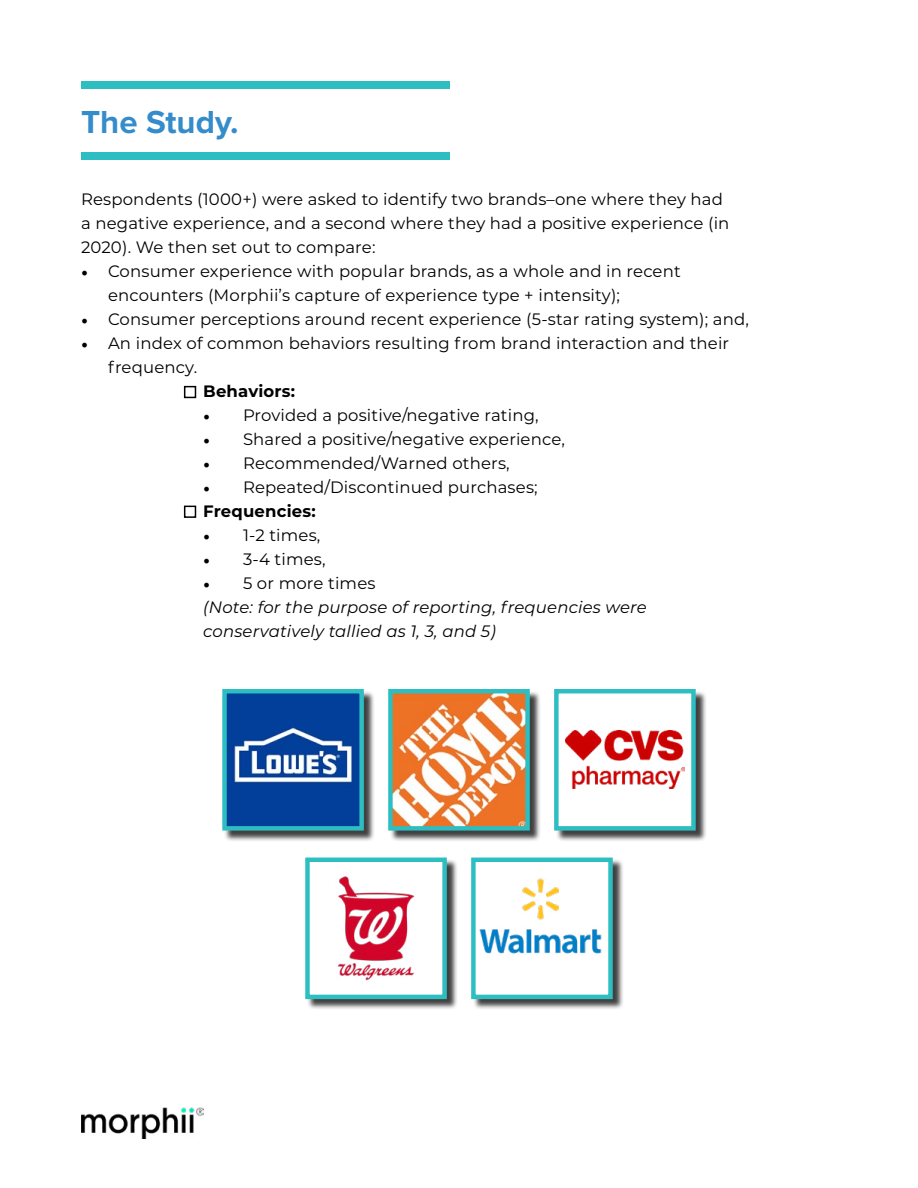
<style>
.page{position:relative;width:918px;height:1188px;background:#fff}
.page>*{position:absolute;margin:0;border:0;box-sizing:border-box;transform-origin:0 0}
.t1{font:700 33px "Proxima Nova";color:#358ccb}
.t2{font:16.5px/24px "Montserrat";letter-spacing:.01em;color:#000}
.t3{font:italic 16.5px/24px "Montserrat";letter-spacing:.01em;color:#000}
.t4{font:700 16.5px "Montserrat";letter-spacing:.01em;color:#000}
.s1{font-family:"Minion Pro";font-size:18px}
.s2{font-weight:700}
.s3{font-family:"Minion Pro";font-style:normal;font-size:18px}
.s4{font-style:normal}
</style>
<div class="page">
<img style="left:81px;top:1107px;width:122px;height:31px">
<div style="left:81px;top:152px;width:368px;height:7px;background:#2dbec2"></div>
<div style="left:81px;top:81px;width:368px;height:7px;background:#2dbec2"></div>
<div style="left:390px;top:690px;width:151px;height:152px;background:#000;opacity:.75"></div>
<img style="left:393px;top:694px;width:132px;height:132px">
<div style="left:388px;top:689px;width:142px;height:142px;border:4px solid #2dbec2"></div>
<div style="left:556px;top:690px;width:151px;height:152px;background:#000;opacity:.75"></div>
<div style="left:556px;top:691px;width:137px;height:137px;background:#fff"></div>
<img style="left:565px;top:731px;width:120px;height:58px">
<div style="left:554px;top:689px;width:142px;height:142px;border:4px solid #2dbec2"></div>
<div style="left:307px;top:859px;width:151px;height:151px;background:#000;opacity:.75"></div>
<img style="left:310px;top:863px;width:132px;height:131px">
<div style="left:305px;top:858px;width:142px;height:141px;border:4px solid #2dbec2"></div>
<div style="left:224px;top:690px;width:151px;height:152px;background:#000;opacity:.75"></div>
<img style="left:227px;top:694px;width:132px;height:132px">
<div style="left:222px;top:689px;width:142px;height:142px;border:4px solid #2dbec2"></div>
<div style="left:184px;top:506px;width:12px;height:12px;border:2px solid #000"></div>
<div style="left:184px;top:386px;width:12px;height:12px;border:2px solid #000"></div>
<div style="left:473px;top:859px;width:151px;height:151px;background:#000;opacity:.75"></div>
<div style="left:471px;top:858px;width:142px;height:141px;background:#fff;border:4px solid #2dbec2"></div>
<img style="left:480px;top:929px;width:122px;height:25px">
<img style="left:522px;top:879px;width:37px;height:41px">
<h1 class="t1" style="left:81px;top:98px;width:159px">The Study.</h1>
<p class="t2" style="left:81px;top:187px;width:650px">Respondents (1000+) were asked to identify two brands–one where they had a negative experience, and a second where they had a positive experience (in<br>2020). We then set out to compare:</p>
<p class="t2" style="left:108px;top:259px;width:574px;text-indent:-27px"><span class="s1">•</span> Consumer experience with popular brands, as a whole and in recent encounters (Morphii’s capture of experience type + intensity);</p>
<p class="t2" style="left:81px;top:307px;width:669px"><span class="s1">•</span> Consumer perceptions around recent experience (5-star rating system); and,</p>
<p class="t2" style="left:108px;top:331px;width:623px;text-indent:-27px"><span class="s1">•</span> An index of common behaviors resulting from brand interaction and their frequency.</p>
<p class="t4" style="left:203px;top:380px;width:93px">Behaviors:</p>
<p class="t2" style="left:203px;top:403px;width:337px"><span class="s1">•</span> Provided a positive/negative rating,</p>
<p class="t2" style="left:203px;top:427px;width:363px"><span class="s1">•</span> Shared a positive/negative experience,</p>
<p class="t2" style="left:203px;top:451px;width:308px"><span class="s1">•</span> Recommended/Warned others,</p>
<p class="t2" style="left:203px;top:475px;width:336px"><span class="s1">•</span> Repeated/Discontinued purchases;<br><span class="s2">Frequencies:</span></p>
<p class="t2" style="left:203px;top:523px;width:119px"><span class="s1">•</span> 1-2 times,</p>
<p class="t2" style="left:203px;top:547px;width:124px"><span class="s1">•</span> 3-4 times,</p>
<p class="t3" style="left:203px;top:571px;width:445px"><span class="s3">•</span> <span class="s4">5 or more times<br></span>(Note: for the purpose of reporting, frequencies were conservatively tallied as 1, 3, and 5)</p>
</div>
